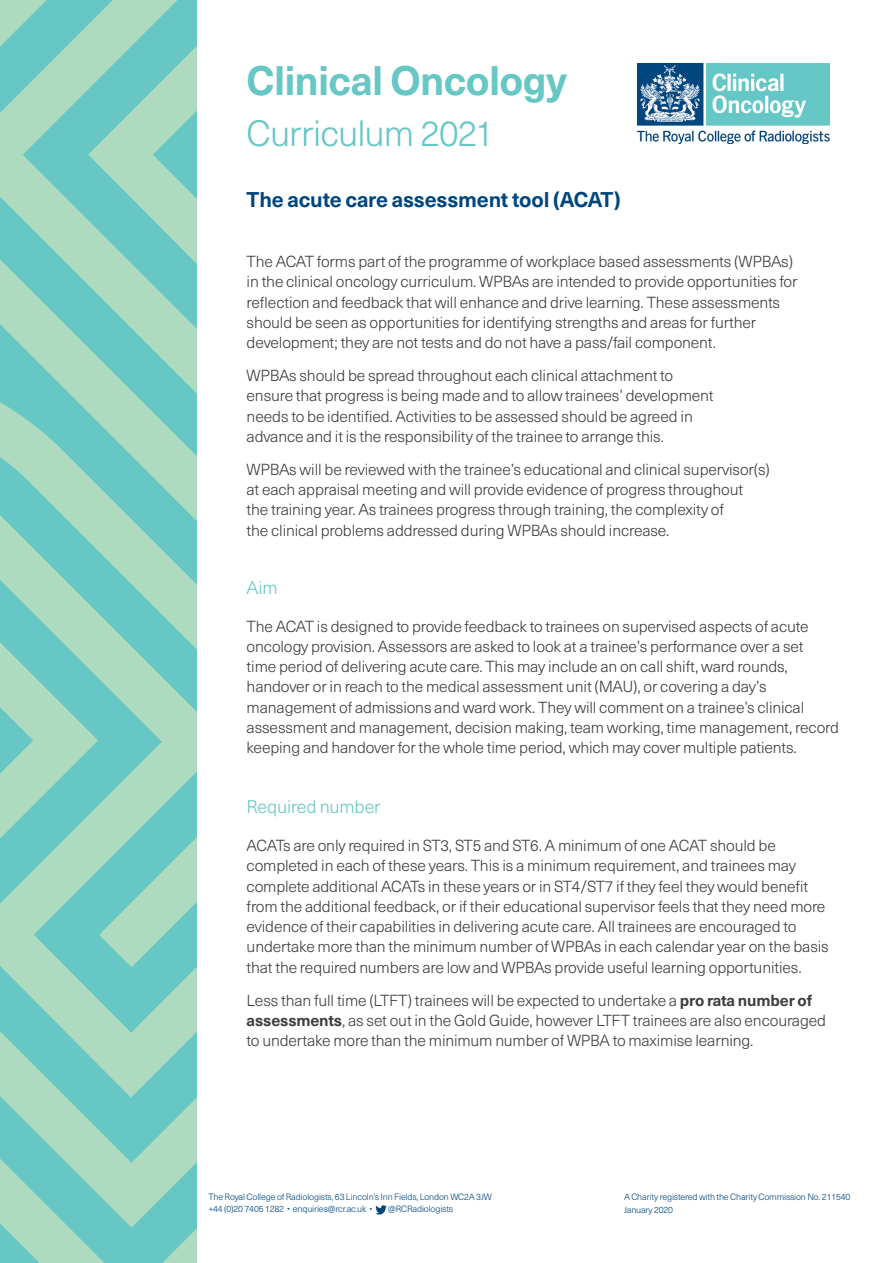
<style>
.page{position:relative;width:893px;height:1263px;background:#fff}
.page>*{position:absolute;margin:0;border:0;box-sizing:border-box;transform-origin:0 0}
.t1{font:700 40.5px "Neue Haas Unica Pro";letter-spacing:-.02em;color:#66c7c5}
.t2{font:300 36px "Neue Haas Unica Pro";letter-spacing:-.03em;color:#66c7c5}
.t3{font:700 21px "Neue Haas Unica Pro";letter-spacing:-.01em;color:#00467e}
.t4{font:300 18px "Neue Haas Unica Pro";letter-spacing:-.01em;color:#66c7c5}
.t5{font:300 15.75px/20.2px "Neue Haas Unica Pro";letter-spacing:-.01em;color:#3e3e3f}
.t6{font:300 9px/12.8px "Neue Haas Unica Pro";letter-spacing:-.02em;color:#00467e}
.s1{font-weight:700}
</style>
<div class="page">
<svg style="left:375px;top:1205px;width:12px;height:9px"></svg>
<img style="left:638px;top:64px;width:191px;height:80px">
<svg style="left:0;top:0;width:197px;height:334px;background:#8bd0c1"></svg>
<svg style="left:0;top:334px;width:197px;height:929px;background:#89d0c1"></svg>
<h1 class="t1" style="left:247px;top:56px;width:322px">Clinical Oncology</h1>
<h2 class="t2" style="left:247px;top:112px;width:250px">Curriculum 2021</h2>
<h3 class="t3" style="left:247px;top:187px;width:375px">The acute care assessment tool (ACAT)</h3>
<p class="t5" style="left:247px;top:252px;width:552px">The ACAT forms part of the programme of workplace based assessments (WPBAs) in the clinical oncology curriculum. WPBAs are intended to provide opportunities for reflection and feedback that will enhance and drive learning. These assessments should be seen as opportunities for identifying strengths and areas for further development; they are not tests and do not have a pass/fail component.</p>
<p class="t5" style="left:247px;top:366px;width:468px">WPBAs should be spread throughout each clinical attachment to ensure that progress is being made and to allow trainees’ development needs to be identified. Activities to be assessed should be agreed in advance and it is the responsibility of the trainee to arrange this.</p>
<p class="t5" style="left:247px;top:460px;width:525px">WPBAs will be reviewed with the trainee’s educational and clinical supervisor(s) at each appraisal meeting and will provide evidence of progress throughout<br>the training year. As trainees progress through training, the complexity of<br>the clinical problems addressed during WPBAs should increase.</p>
<p class="t4" style="left:247px;top:577px;width:32px">Aim</p>
<p class="t5" style="left:247px;top:616px;width:594px">The ACAT is designed to provide feedback to trainees on supervised aspects of acute oncology provision. Assessors are asked to look at a trainee’s performance over a set<br>time period of delivering acute care. This may include an on call shift, ward rounds, handover or in reach to the medical assessment unit (MAU), or covering a day’s management of admissions and ward work. They will comment on a trainee’s clinical assessment and management, decision making, team working, time management, record keeping and handover for the whole time period, which may cover multiple patients.</p>
<p class="t4" style="left:247px;top:796px;width:135px">Required number</p>
<p class="t5" style="left:247px;top:836px;width:584px">ACATs are only required in ST3, ST5 and ST6. A minimum of one ACAT should be completed in each of these years. This is a minimum requirement, and trainees may complete additional ACATs in these years or in ST4/ST7 if they feel they would benefit from the additional feedback, or if their educational supervisor feels that they need more evidence of their capabilities in delivering acute care. All trainees are encouraged to undertake more than the minimum number of WPBAs in each calendar year on the basis that the required numbers are low and WPBAs provide useful learning opportunities.</p>
<p class="t5" style="left:247px;top:990px;width:581px">Less than full time (LTFT) trainees will be expected to undertake a <span class="s1">pro rata number of assessments</span>, as set out in the Gold Guide, however LTFT trainees are also encouraged to undertake more than the minimum number of WPBA to maximise learning.</p>
<p class="t6" style="left:208px;top:1190px;width:285px">The Royal College of Radiologists, 63 Lincoln’s Inn Fields, London WC2A 3JW +44 (0)20 7405 1282 • enquiries@rcr.ac.uk •</p>
<p class="t6" style="left:388px;top:1203px;width:67px">@RCRadiologists</p>
<p class="t6" style="left:624px;top:1190px;width:228px">A Charity registered with the Charity Commission No. 211540<br>January 2020</p>
</div>
